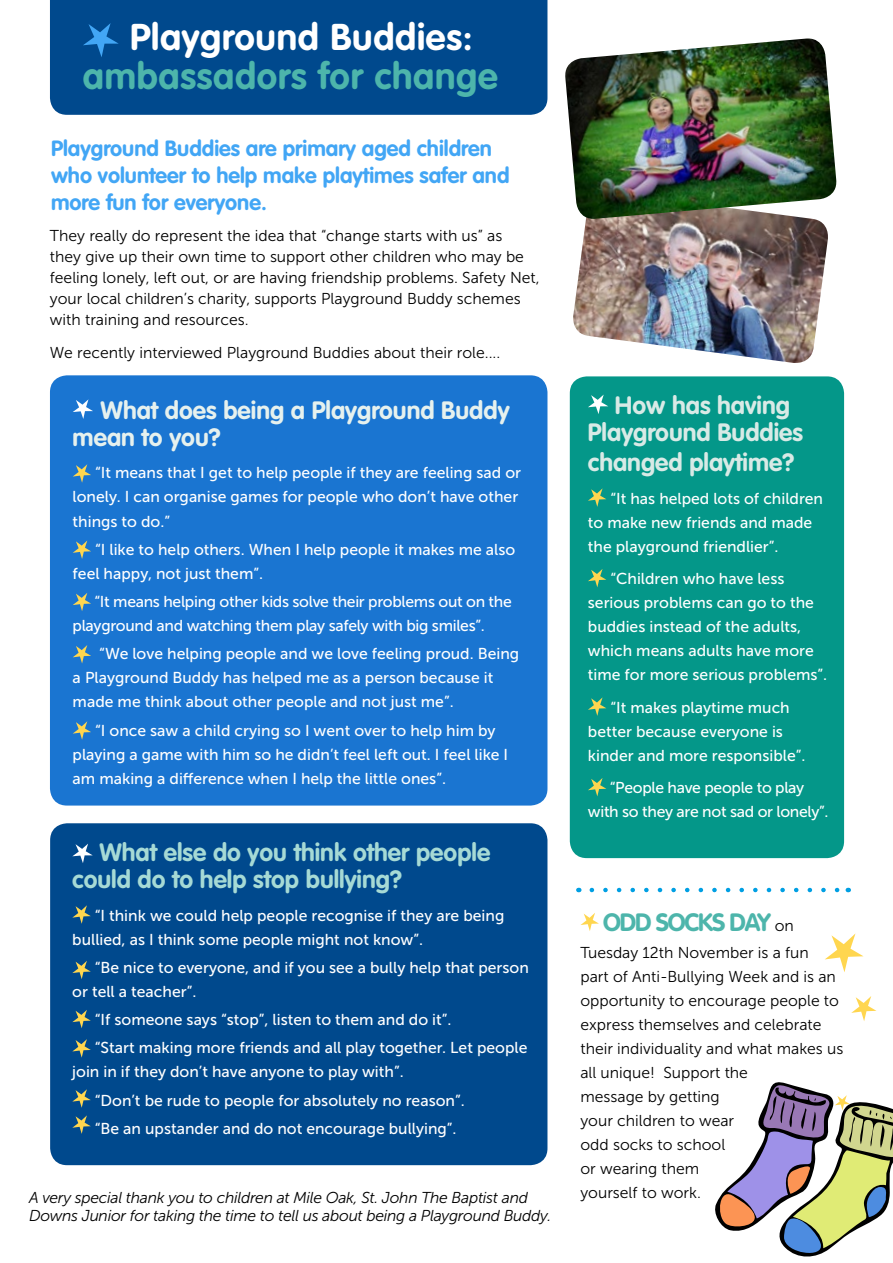
<style>
.page{position:relative;width:893px;height:1263px;background:#fff}
.page>*{position:absolute;margin:0;border:0;box-sizing:border-box;transform-origin:0 0}
.t1{font:700 36.75px "VAG Rounded Std";letter-spacing:.02em;color:#4db5ab}
.t2{font:700 36.75px "VAG Rounded Std";letter-spacing:.02em;color:#fff}
.t3{font:700 24.75px/27px "VAG Rounded Std";color:#a6dad5}
.t4{font:700 24.75px/27px "VAG Rounded Std";color:#d8eae6;text-align:center}
.t5{font:700 24.75px/27px "VAG Rounded Std";color:#e6f1ee}
.t6{font:700 24.75px "VAG Rounded Std";letter-spacing:-.05em;color:#4db5ab}
.t7{font:700 21.75px/27px "VAG Rounded Std";color:#42a6f5}
.t8{font:15.75px/24px "Museo Sans 500";color:#fff}
.t9{font:15.75px/24px "Museo Sans 300";color:#000}
.t10{font:15.75px/24px "Museo Sans 500";letter-spacing:-.02em;color:#fff}
.t11{font:italic 15.75px "Museo Sans 300";letter-spacing:-.02em;color:#000}
.s1{font-family:"Museo Sans 300";font-weight:400;font-size:15.75px;color:#000}
</style>
<div class="page">
<img style="left:573px;top:220px;width:255px;height:143px">
<div style="left:50px;top:0;width:497px;height:115px;background:#00498d"></div>
<svg style="left:83px;top:23px;width:36px;height:34px"></svg>
<div style="left:50px;top:375px;width:497px;height:430px;background:#1a75d1;border-radius:17px"></div>
<svg style="left:73px;top:399px;width:20px;height:20px"></svg>
<svg style="left:73px;top:464px;width:18px;height:19px"></svg>
<svg style="left:73px;top:540px;width:18px;height:19px"></svg>
<svg style="left:73px;top:593px;width:18px;height:18px"></svg>
<svg style="left:73px;top:645px;width:18px;height:18px"></svg>
<svg style="left:73px;top:721px;width:18px;height:19px"></svg>
<div style="left:570px;top:376px;width:274px;height:482px;background:#049789;border-radius:17px"></div>
<svg style="left:588px;top:395px;width:20px;height:19px"></svg>
<svg style="left:588px;top:488px;width:18px;height:19px"></svg>
<svg style="left:588px;top:569px;width:18px;height:18px"></svg>
<svg style="left:588px;top:697px;width:18px;height:19px"></svg>
<svg style="left:588px;top:778px;width:18px;height:18px"></svg>
<img style="left:565px;top:39px;width:272px;height:181px">
<div style="left:50px;top:823px;width:497px;height:342px;background:#00498d;border-radius:17px"></div>
<svg style="left:72px;top:844px;width:21px;height:19px"></svg>
<svg style="left:72px;top:905px;width:19px;height:19px"></svg>
<svg style="left:72px;top:961px;width:19px;height:18px"></svg>
<svg style="left:72px;top:1010px;width:19px;height:18px"></svg>
<svg style="left:72px;top:1039px;width:19px;height:19px"></svg>
<svg style="left:72px;top:1089px;width:19px;height:19px"></svg>
<svg style="left:72px;top:1115px;width:19px;height:19px"></svg>
<svg style="left:580px;top:913px;width:19px;height:18px"></svg>
<svg style="left:825px;top:933px;width:38px;height:39px"></svg>
<svg style="left:851px;top:996px;width:25px;height:25px"></svg>
<svg style="left:715px;top:1082px;width:178px;height:175px"></svg>
<svg style="left:592px;top:888px;width:248px;height:4px"></svg>
<h1 class="t2" style="left:130px;top:15px;width:344px">Playground Buddies:</h1>
<h1 class="t1" style="left:83px;top:54px;width:416px">ambassadors for change</h1>
<h3 class="t7" style="left:51px;top:135px;width:460px">Playground Buddies are primary aged children who volunteer to help make playtimes safer and more fun for everyone.</h3>
<p class="t9" style="left:50px;top:225px;width:491px;line-height:21px">They really do represent the idea that “change starts with us” as<br>they give up their own time to support other children who may be feeling lonely, left out, or are having friendship problems. Safety Net, your local children’s charity, supports Playground Buddy schemes with training and resources.</p>
<p class="t9" style="left:50px;top:341px;width:452px">We recently interviewed Playground Buddies about their role....</p>
<h2 class="t5" style="left:73px;top:398px;width:438px;text-indent:28px">What does being a Playground Buddy mean to you?</h2>
<p class="t8" style="left:73px;top:461px;width:450px;text-indent:23px">“It means that I get to help people if they are feeling sad or lonely. I can organise games for people who don’t have other things to do.”</p>
<p class="t8" style="left:73px;top:537px;width:444px;text-indent:23px">“I like to help others. When I help people it makes me also feel happy, not just them”.</p>
<p class="t10" style="left:73px;top:590px;width:441px;text-indent:22px">“It means helping other kids solve their problems out on the playground and watching them play safely with big smiles”.</p>
<p class="t8" style="left:73px;top:642px;width:448px;text-indent:27px">“We love helping people and we love feeling proud. Being a Playground Buddy has helped me as a person because it made me think about other people and not just me”.</p>
<p class="t8" style="left:73px;top:718px;width:437px;text-indent:23px">“I once saw a child crying so I went over to help him by playing a game with him so he didn’t feel left out. I feel like I am making a difference when I help the little ones”.</p>
<h2 class="t3" style="left:72px;top:840px;width:420px;text-indent:27px">What else do you think other people could do to help stop bullying?</h2>
<p class="t8" style="left:72px;top:903px;width:434px;text-indent:23px">“I think we could help people recognise if they are being bullied, as I think some people might not know”.</p>
<p class="t8" style="left:72px;top:955px;width:458px;text-indent:23px">“Be nice to everyone, and if you see a bully help that person or tell a teacher”.</p>
<p class="t8" style="left:95px;top:1006px;width:434px;line-height:28.2px">“If someone says “stop”, listen to them and do it”.<br>“Start making more friends and all play together. Let people</p>
<p class="t8" style="left:95px;top:1058px;width:371px;line-height:28.2px;text-indent:-23px">join in if they don’t have anyone to play with”.<br>“Don’t be rude to people for absolutely no reason”. “Be an upstander and do not encourage bullying”.</p>
<h2 class="t4" style="left:588px;top:393px;width:217px">How has having<br>Playground Buddies</h2>
<h2 class="t4" style="left:588px;top:450px;width:208px">changed playtime?</h2>
<p class="t8" style="left:588px;top:486px;width:237px;text-indent:23px">“It has helped lots of children to make new friends and made the playground friendlier”.</p>
<p class="t8" style="left:588px;top:567px;width:241px;text-indent:23px">“Children who have less serious problems can go to the buddies instead of the adults, which means adults have more time for more serious problems”.</p>
<p class="t8" style="left:588px;top:695px;width:219px;text-indent:23px">“It makes playtime much better because everyone is kinder and more responsible”.</p>
<p class="t10" style="left:588px;top:776px;width:242px;text-align:center">“People have people to play<br>with so they are not sad or lonely”.</p>
<h2 class="t6" style="left:603px;top:908px;width:192px">ODD SOCKS DAY <span class="s1">on</span></h2>
<p class="t9" style="left:580px;top:941px;width:264px">Tuesday 12th November is a fun<br>part of Anti-Bullying Week and is an opportunity to encourage people to express themselves and celebrate their individuality and what makes us all unique! Support the<br>message by getting<br>your children to wear<br>odd socks to school<br>or wearing them</p>
<p class="t11" style="left:29px;top:1189px;width:500px">A very special thank you to children at Mile Oak, St. John The Baptist and</p>
<p class="t9" style="left:580px;top:1181px;width:122px">yourself to work.</p>
<p class="t11" style="left:29px;top:1207px;width:524px">Downs Junior for taking the time to tell us about being a Playground Buddy.</p>
</div>
